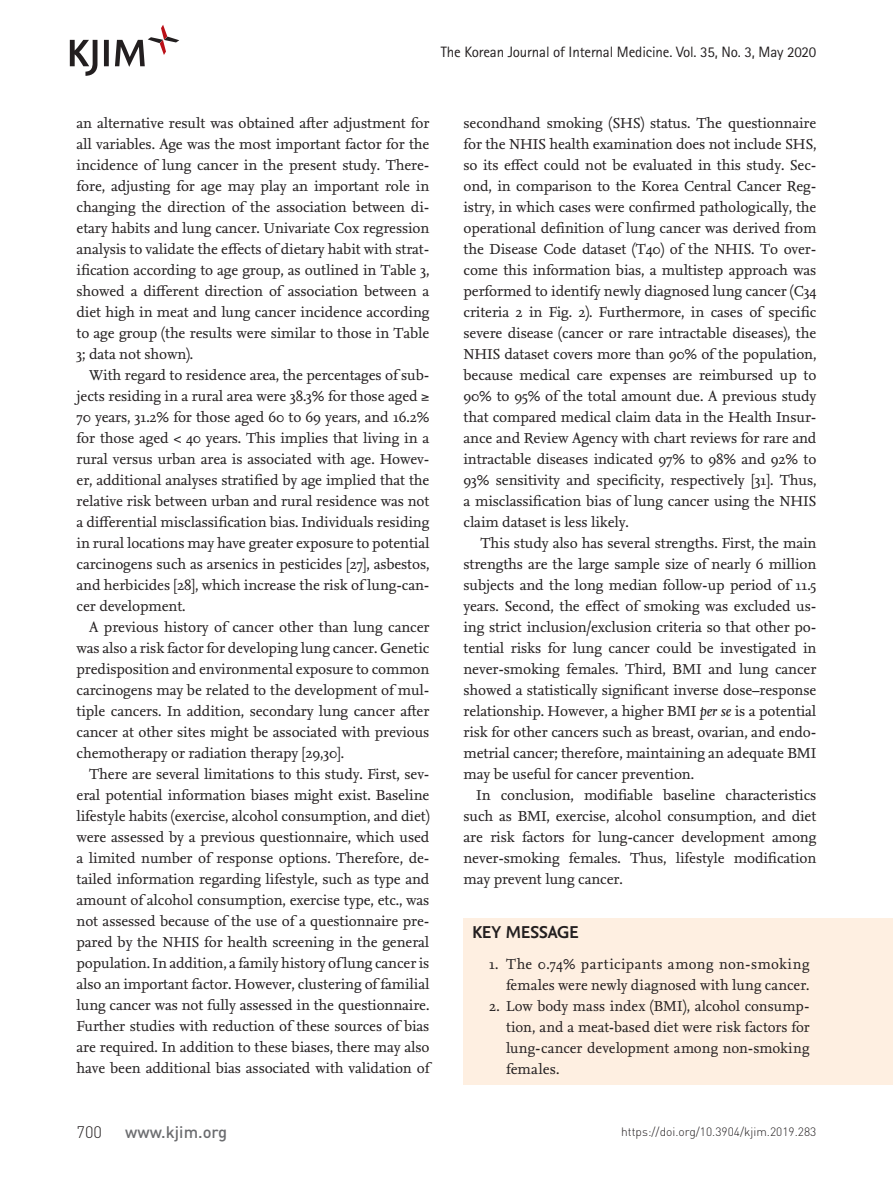
<style>
.page{position:relative;width:893px;height:1191px;background:#fff}
.page>*{position:absolute;margin:0;border:0;box-sizing:border-box;transform-origin:0 0}
.키메세지제목{font:700 18px "Nexus Sans";letter-spacing:-.02em;color:#231f20}
.t1{font:500 16.5px "DIN Pro";color:#6c6d70}
.t2{font:300 16.5px "DIN Pro";color:#231f20}
.들였쓰기_본문{font:15px/21px "Nexus Serif";letter-spacing:-.01em;color:#231f20;text-align:justify}
.들였쓰기_본문-2{font:15px/21px "Nexus Serif";letter-spacing:.015em;color:#231f20;text-align:right}
.t3{font:15px "Rotis Sans Serif Std";letter-spacing:-.01em;color:#231f20}
.t4{font:300 12px "DIN Pro";color:#231f20}
.s1{font-style:italic}
</style>
<div class="page">
<svg style="left:70px;top:25px;width:109px;height:51px"></svg>
<div style="left:463px;top:918px;width:430px;height:166px;background:#feefe1"></div>
<p class="t3" style="left:441px;top:43px;width:377px">The Korean Journal of Internal Medicine. Vol. 35, No. 3, May 2020</p>
<p class="들였쓰기_본문" style="left:77px;top:112px;width:354px">an alternative result was obtained after adjustment for all variables. Age was the most important factor for the incidence of lung cancer in the present study. There&shy;fore, adjusting for age may play an important role in changing the direction of the association between di&shy;etary habits and lung cancer. Univariate Cox regression analysis to validate the effects of dietary habit with strat&shy;ification according to age group, as outlined in Table 3, showed a different direction of association between a diet high in meat and lung cancer incidence according to age group (the results were similar to those in Table 3; data not shown).</p>
<p class="들였쓰기_본문" style="left:77px;top:364px;width:354px;text-indent:13px">With regard to residence area, the percentages of sub&shy;jects residing in a rural area were 38.3% for those aged ≥ 70 years, 31.2% for those aged 60 to 69 years, and 16.2% for those aged &lt; 40 years. This implies that living in a rural versus urban area is associated with age. Howev&shy;er, additional analyses stratified by age implied that the relative risk between urban and rural residence was not a differential misclassification bias. Individuals residing in rural locations may have greater exposure to potential carcinogens such as arsenics in pesticides [27], asbestos, and herbicides [28], which increase the risk of lung-can&shy;cer development.</p>
<p class="들였쓰기_본문" style="left:77px;top:616px;width:354px;text-indent:13px">A previous history of cancer other than lung cancer was also a risk factor for developing lung cancer. Genetic predisposition and environmental exposure to common carcinogens may be related to the development of mul&shy;tiple cancers. In addition, secondary lung cancer after cancer at other sites might be associated with previous chemotherapy or radiation therapy [29,30].</p>
<p class="들였쓰기_본문" style="left:77px;top:763px;width:354px;text-indent:13px">There are several limitations to this study. First, sev&shy;eral potential information biases might exist. Baseline lifestyle habits (exercise, alcohol consumption, and diet) were assessed by a previous questionnaire, which used a limited number of response options. Therefore, de&shy;tailed information regarding lifestyle, such as type and amount of alcohol consumption, exercise type, etc., was not assessed because of the use of a questionnaire pre&shy;pared by the NHIS for health screening in the general population. In addition, a family history of lung cancer is also an important factor. However, clustering of familial lung cancer was not fully assessed in the questionnaire.<br>Further studies with reduction of these sources of bias are required. In addition to these biases, there may also have been additional bias associated with validation of</p>
<p class="들였쓰기_본문" style="left:463px;top:112px;width:354px">secondhand smoking (SHS) status. The questionnaire for the NHIS health examination does not include SHS, so its effect could not be evaluated in this study. Sec&shy;ond, in comparison to the Korea Central Cancer Reg&shy;istry, in which cases were confirmed pathologically, the operational definition of lung cancer was derived from the Disease Code dataset (T40) of the NHIS. To over&shy;come this information bias, a multistep approach was performed to identify newly diagnosed lung cancer (C34 criteria 2 in Fig. 2). Furthermore, in cases of specific severe disease (cancer or rare intractable diseases), the NHIS dataset covers more than 90% of the population, because medical care expenses are reimbursed up to 90% to 95% of the total amount due. A previous study that compared medical claim data in the Health Insur&shy;ance and Review Agency with chart reviews for rare and intractable diseases indicated 97% to 98% and 92% to 93% sensitivity and specificity, respectively [31]. Thus, a misclassification bias of lung cancer using the NHIS claim dataset is less likely.</p>
<p class="들였쓰기_본문" style="left:463px;top:532px;width:354px;text-indent:17px">This study also has several strengths. First, the main strengths are the large sample size of nearly 6 million subjects and the long median follow-up period of 11.5 years. Second, the effect of smoking was excluded us&shy;ing strict inclusion/exclusion criteria so that other po&shy;tential risks for lung cancer could be investigated in never-smoking females. Third, BMI and lung cancer showed a statistically significant inverse dose–response relationship. However, a higher BMI <span class="s1">per se</span> is a potential risk for other cancers such as breast, ovarian, and endo&shy;metrial cancer; therefore, maintaining an adequate BMI may be useful for cancer prevention.</p>
<p class="들였쓰기_본문" style="left:463px;top:784px;width:354px;text-indent:13px">In conclusion, modifiable baseline characteristics such as BMI, exercise, alcohol consumption, and diet are risk factors for lung-cancer development among never-smoking females. Thus, lifestyle modification may prevent lung cancer.</p>
<p class="키메세지제목" style="left:472px;top:920px;width:108px">KEY MESSAGE</p>
<p class="들였쓰기_본문-2" style="left:489px;top:953px;width:322px">1. The 0.74% participants among non-smoking females were newly diagnosed with lung cancer.</p>
<p class="들였쓰기_본문" style="left:506px;top:995px;width:305px;text-indent:-17px">2. Low body mass index (BMI), alcohol consump&shy;tion, and a meat-based diet were risk factors for lung-cancer development among non-smoking females.</p>
<p class="t2" style="left:77px;top:1120px;width:27px">700</p>
<p class="t1" style="left:125px;top:1120px;width:104px">www.kjim.org</p>
<p class="t4" style="left:621px;top:1123px;width:197px">https://doi.org/10.3904/kjim.2019.283</p>
</div>
